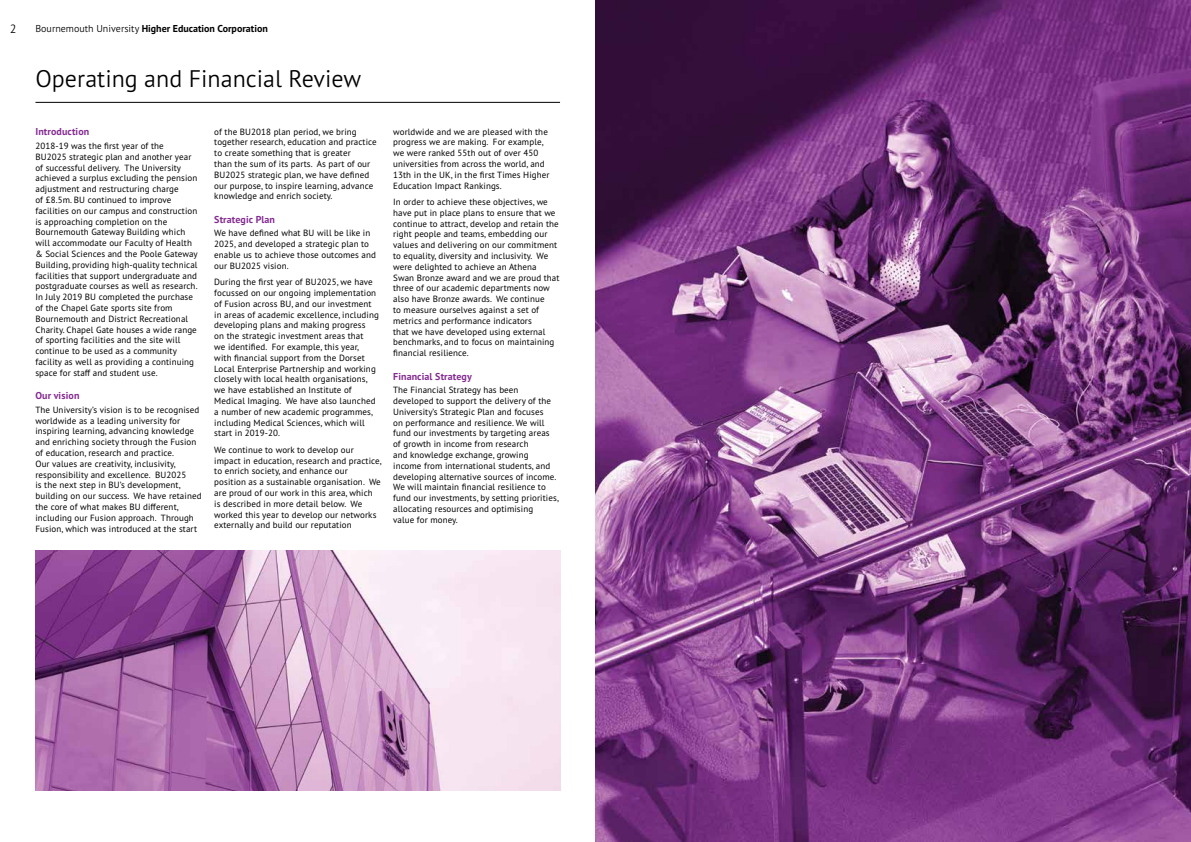
<style>
.page{position:relative;width:1191px;height:842px;background:#fff}
.page>*{position:absolute;margin:0;border:0;box-sizing:border-box;transform-origin:0 0}
.t1{font:300 24px "PT Sans Pro";color:#000}
.t2{font:300 12px "PT Sans Pro";color:#000}
.t3{font:700 10px "PT Sans Pro";letter-spacing:.01em;color:#842b91}
.t4{font:700 10px "PT Sans Pro";color:#000}
.t5{font:9px/10.8px "PT Sans Pro";letter-spacing:.01em;color:#000}
.s1{font-weight:300}
</style>
<div class="page">
<hr style="left:35px;top:102px;width:525px;height:1px;background:#000">
<img style="left:595px;top:0;width:596px;height:842px">
<img style="left:35px;top:551px;width:525px;height:240px">
<h2 class="t2" style="left:10px;top:21px;width:8px">2</h2>
<p class="t4" style="left:35px;top:22px;width:234px"><span class="s1">Bournemouth University</span> Higher Education Corporation</p>
<h1 class="t1" style="left:35px;top:63px;width:327px">Operating and Financial Review</h1>
<p class="t3" style="left:35px;top:125px;width:55px">Introduction</p>
<p class="t5" style="left:35px;top:140px;width:164px">2018-19 was the first year of the<br>BU2025 strategic plan and another year of successful delivery. The University achieved a surplus excluding the pension adjustment and restructuring charge<br>of £8.5m. BU continued to improve facilities on our campus and construction is approaching completion on the Bournemouth Gateway Building which will accommodate our Faculty of Health &amp; Social Sciences and the Poole Gateway Building, providing high-quality technical facilities that support undergraduate and postgraduate courses as well as research.<br>In July 2019 BU completed the purchase of the Chapel Gate sports site from Bournemouth and District Recreational Charity. Chapel Gate houses a wide range of sporting facilities and the site will continue to be used as a community facility as well as providing a continuing space for staff and student use.</p>
<p class="t3" style="left:35px;top:389px;width:46px">Our vision</p>
<p class="t5" style="left:35px;top:404px;width:168px">The University’s vision is to be recognised worldwide as a leading university for inspiring learning, advancing knowledge and enriching society through the Fusion of education, research and practice.<br>Our values are creativity, inclusivity, responsibility and excellence. BU2025<br>is the next step in BU’s development, building on our success. We have retained the core of what makes BU different, including our Fusion approach. Through Fusion, which was introduced at the start</p>
<p class="t5" style="left:214px;top:126px;width:164px">of the BU2018 plan period, we bring together research, education and practice to create something that is greater<br>than the sum of its parts. As part of our BU2025 strategic plan, we have defined our purpose, to inspire learning, advance knowledge and enrich society.</p>
<p class="t3" style="left:214px;top:213px;width:62px">Strategic Plan</p>
<p class="t5" style="left:214px;top:227px;width:163px">We have defined what BU will be like in 2025, and developed a strategic plan to enable us to achieve those outcomes and our BU2025 vision.</p>
<p class="t5" style="left:214px;top:276px;width:166px">During the first year of BU2025, we have focussed on our ongoing implementation of Fusion across BU, and our investment in areas of academic excellence, including developing plans and making progress<br>on the strategic investment areas that<br>we identified. For example, this year,<br>with financial support from the Dorset Local Enterprise Partnership and working closely with local health organisations, we have established an Institute of Medical Imaging. We have also launched a number of new academic programmes, including Medical Sciences, which will start in 2019-20.</p>
<p class="t5" style="left:214px;top:444px;width:169px">We continue to work to develop our impact in education, research and practice, to enrich society, and enhance our<br>position as a sustainable organisation. We are proud of our work in this area, which<br>is described in more detail below. We worked this year to develop our networks externally and build our reputation</p>
<p class="t5" style="left:393px;top:126px;width:158px">worldwide and we are pleased with the progress we are making. For example, we were ranked 55th out of over 450 universities from across the world, and 13th in the UK, in the first Times Higher Education Impact Rankings.</p>
<p class="t5" style="left:393px;top:196px;width:168px">In order to achieve these objectives, we have put in place plans to ensure that we continue to attract, develop and retain the right people and teams, embedding our values and delivering on our commitment to equality, diversity and inclusivity. We were delighted to achieve an Athena Swan Bronze award and we are proud that three of our academic departments now also have Bronze awards. We continue<br>to measure ourselves against a set of metrics and performance indicators<br>that we have developed using external benchmarks, and to focus on maintaining financial resilience.</p>
<p class="t3" style="left:393px;top:369px;width:80px">Financial Strategy</p>
<p class="t5" style="left:393px;top:384px;width:167px">The Financial Strategy has been developed to support the delivery of the University’s Strategic Plan and focuses<br>on performance and resilience. We will fund our investments by targeting areas of growth in income from research<br>and knowledge exchange, growing income from international students, and developing alternative sources of income.<br>We will maintain financial resilience to fund our investments, by setting priorities, allocating resources and optimising<br>value for money.</p>
</div>
